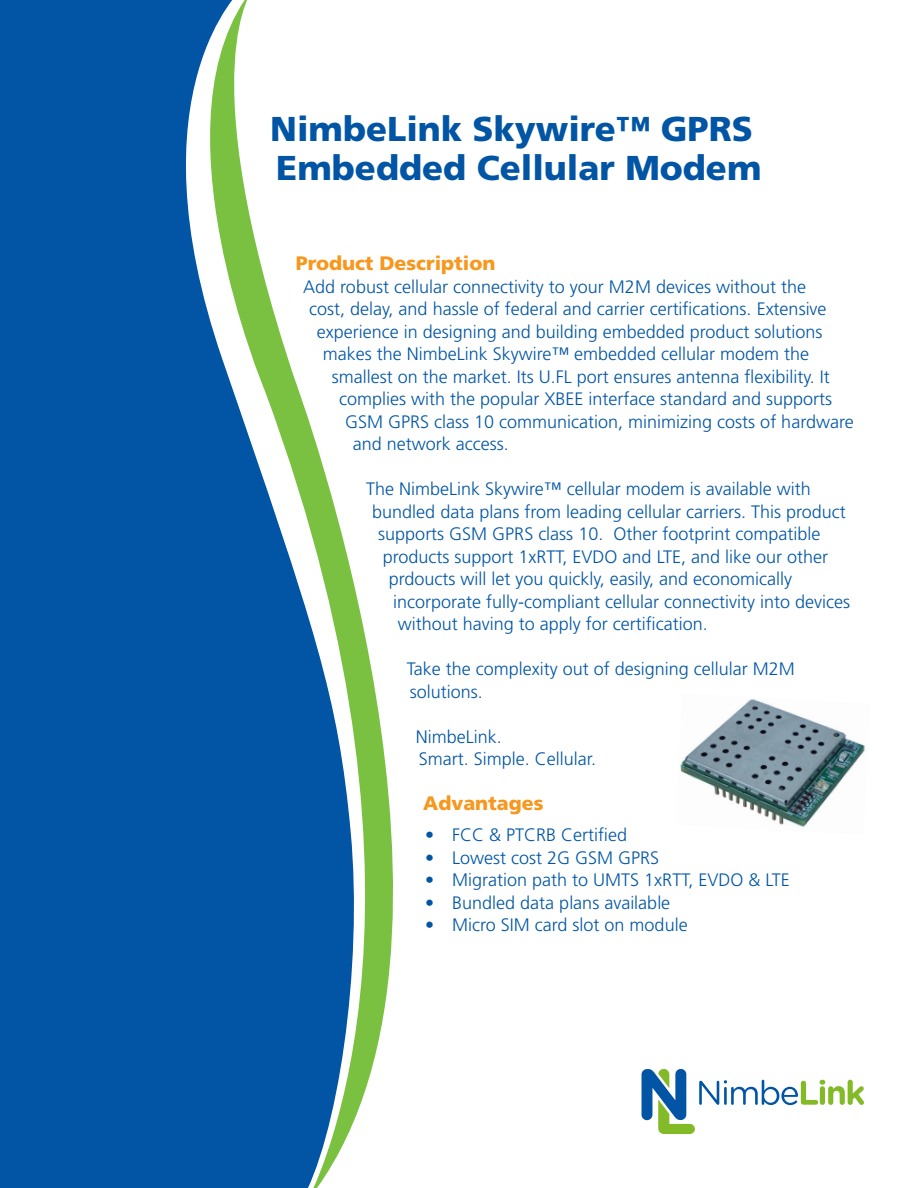
<style>
.page{position:relative;width:918px;height:1188px;background:#fff}
.page>*{position:absolute;margin:0;border:0;box-sizing:border-box;transform-origin:0 0}
.t1{font:900 34.5px "Frutiger";color:#0155a4}
.t2{font:900 19.5px "Frutiger";color:#f7971d}
.t3{font:300 18px/22.5px "Frutiger";color:#0155a4}
</style>
<div class="page">
<svg style="left:642px;top:1070px;width:222px;height:64px"></svg>
<svg style="left:364px;top:631px;width:29px;height:463px;fill:#7ac142"></svg>
<svg style="left:0;top:0;width:364px;height:1188px"></svg>
<img style="left:680px;top:699px;width:185px;height:128px">
<p class="t1" style="left:270px;top:109px;width:484px">NimbeLink Skywire™ GPRS</p>
<p class="t1" style="left:276px;top:148px;width:487px">Embedded Cellular Modem</p>
<p class="t2" style="left:296px;top:252px;width:201px">Product Description</p>
<p class="t3" style="left:303px;top:276px;width:504px">Add robust cellular connectivity to your M2M devices without the</p>
<p class="t3" style="left:309px;top:298px;width:519px">cost, delay, and hassle of federal and carrier certifications. Extensive</p>
<p class="t3" style="left:317px;top:321px;width:507px">experience in designing and building embedded product solutions</p>
<p class="t3" style="left:323px;top:343px;width:488px">makes the NimbeLink Skywire™ embedded cellular modem the</p>
<p class="t3" style="left:332px;top:366px;width:500px">smallest on the market. Its U.FL port ensures antenna flexibility. It</p>
<p class="t3" style="left:339px;top:388px;width:494px">complies with the popular XBEE interface standard and supports</p>
<p class="t3" style="left:345px;top:411px;width:510px">GSM GPRS class 10 communication, minimizing costs of hardware</p>
<p class="t3" style="left:353px;top:433px;width:158px">and network access.</p>
<p class="t3" style="left:366px;top:478px;width:446px">The NimbeLink Skywire™ cellular modem is available with</p>
<p class="t3" style="left:372px;top:501px;width:475px">bundled data plans from leading cellular carriers. This product</p>
<p class="t3" style="left:378px;top:523px;width:444px">supports GSM GPRS class 10. Other footprint compatible</p>
<p class="t3" style="left:383px;top:546px;width:447px">products support 1xRTT, EVDO and LTE, and like our other</p>
<p class="t3" style="left:389px;top:568px;width:405px">prdoucts will let you quickly, easily, and economically</p>
<p class="t3" style="left:393px;top:591px;width:458px">incorporate fully-compliant cellular connectivity into devices</p>
<p class="t3" style="left:398px;top:613px;width:312px">without having to apply for certification.</p>
<p class="t3" style="left:407px;top:658px;width:390px">Take the complexity out of designing cellular M2M solutions.</p>
<p class="t3" style="left:416px;top:726px;width:88px">NimbeLink.</p>
<p class="t3" style="left:419px;top:748px;width:179px">Smart. Simple. Cellular.</p>
<p class="t2" style="left:423px;top:792px;width:122px">Advantages</p>
<p class="t3" style="left:425px;top:824px;width:204px">• FCC &amp; PTCRB Certified</p>
<p class="t3" style="left:425px;top:846px;width:236px">• Lowest cost 2G GSM GPRS</p>
<p class="t3" style="left:425px;top:869px;width:366px">• Migration path to UMTS 1xRTT, EVDO &amp; LTE</p>
<p class="t3" style="left:425px;top:891px;width:247px">• Bundled data plans available</p>
<p class="t3" style="left:425px;top:914px;width:264px">• Micro SIM card slot on module</p>
</div>
